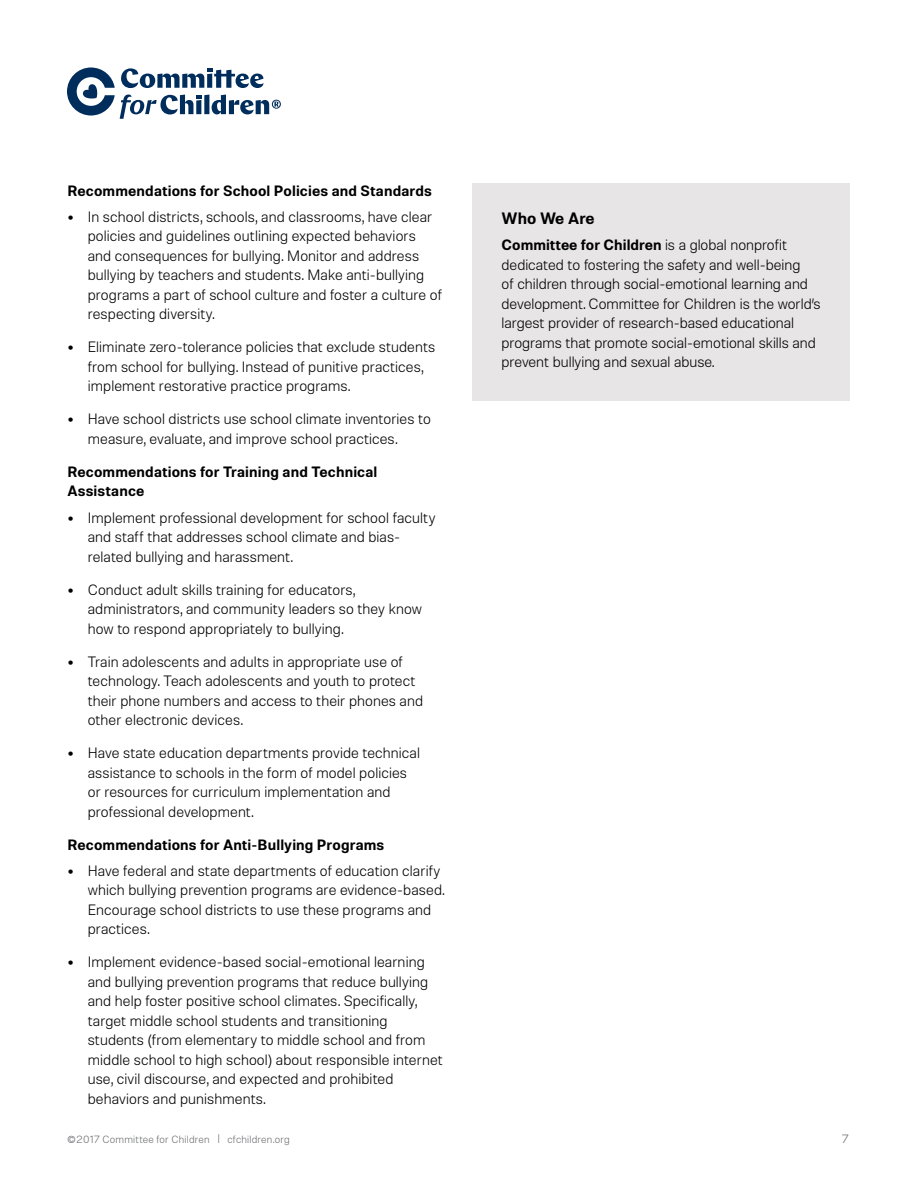
<style>
.page{position:relative;width:918px;height:1188px;background:#fff}
.page>*{position:absolute;margin:0;border:0;box-sizing:border-box;transform-origin:0 0}
.t1{font:600 16.5px "Molde";color:#000}
.t2{font:300 15px/19.5px "Molde";letter-spacing:.005em;color:#000}
.t3{font:600 15px/19.5px "Molde";letter-spacing:.01em;color:#000}
.t4{font:300 12px "Molde";color:#6d6e71}
.t5{font:300 10.5px "Molde";letter-spacing:.02em;color:#6d6e71}
.s1{font-family:"Proxima Nova";font-weight:700;font-size:18px}
.s2{font-weight:600}
.s3{font-size:15px}
.s4{font-size:9.75px}
</style>
<div class="page">
<svg style="left:67px;top:67px;width:214px;height:52px"></svg>
<div style="left:472px;top:184px;width:378px;height:217px;background:#e7e5e5"></div>
<p class="t3" style="left:68px;top:180px;width:366px">Recommendations for School Policies and Standards</p>
<p class="t2" style="left:88px;top:206px;width:356px;text-indent:-20px"><span class="s1">•</span> In school districts, schools, and classrooms, have clear policies and guidelines outlining expected behaviors and consequences for bullying. Monitor and address bullying by teachers and students. Make anti-bullying programs a part of school culture and foster a culture of respecting diversity.</p>
<p class="t2" style="left:88px;top:337px;width:349px;text-indent:-20px"><span class="s1">•</span> Eliminate zero-tolerance policies that exclude students from school for bullying. Instead of punitive practices, implement restorative practice programs.</p>
<p class="t2" style="left:88px;top:409px;width:345px;text-indent:-20px"><span class="s1">•</span> Have school districts use school climate inventories to measure, evaluate, and improve school practices.</p>
<p class="t3" style="left:68px;top:461px;width:311px">Recommendations for Training and Technical<br>Assistance</p>
<p class="t2" style="left:88px;top:507px;width:349px;text-indent:-20px"><span class="s1">•</span> Implement professional development for school faculty and staff that addresses school climate and bias&shy;related bullying and harassment.</p>
<p class="t2" style="left:88px;top:579px;width:336px;text-indent:-20px"><span class="s1">•</span> Conduct adult skills training for educators, administrators, and community leaders so they know how to respond appropriately to bullying.</p>
<p class="t2" style="left:88px;top:651px;width:337px;text-indent:-20px"><span class="s1">•</span> Train adolescents and adults in appropriate use of technology. Teach adolescents and youth to protect their phone numbers and access to their phones and other electronic devices.</p>
<p class="t2" style="left:88px;top:743px;width:334px;text-indent:-20px"><span class="s1">•</span> Have state education departments provide technical assistance to schools in the form of model policies or resources for curriculum implementation and professional development.</p>
<p class="t3" style="left:68px;top:834px;width:318px">Recommendations for Anti-Bullying Programs</p>
<p class="t2" style="left:88px;top:860px;width:358px;text-indent:-20px"><span class="s1">•</span> Have federal and state departments of education clarify which bullying prevention programs are evidence-based.<br>Encourage school districts to use these programs and practices.</p>
<p class="t2" style="left:88px;top:952px;width:357px;text-indent:-20px"><span class="s1">•</span> Implement evidence-based social-emotional learning and bullying prevention programs that reduce bullying and help foster positive school climates. Specifically, target middle school students and transitioning students (from elementary to middle school and from middle school to high school) about responsible internet use, civil discourse, and expected and prohibited behaviors and punishments.</p>
<p class="t1" style="left:502px;top:207px;width:95px">Who We Are</p>
<p class="t2" style="left:502px;top:235px;width:321px"><span class="s2">Committee for Children</span> is a global nonprofit dedicated to fostering the safety and well-being<br>of children through social-emotional learning and development. Committee for Children is the world’s largest provider of research-based educational programs that promote social-emotional skills and prevent bullying and sexual abuse.</p>
<p class="t5" style="left:67px;top:1133px;width:224px"><span class="s3">©</span>2017 Committee for Children <span class="s4">|</span> cfchildren.org</p>
<p class="t4" style="left:842px;top:1131px;width:9px">7</p>
</div>
